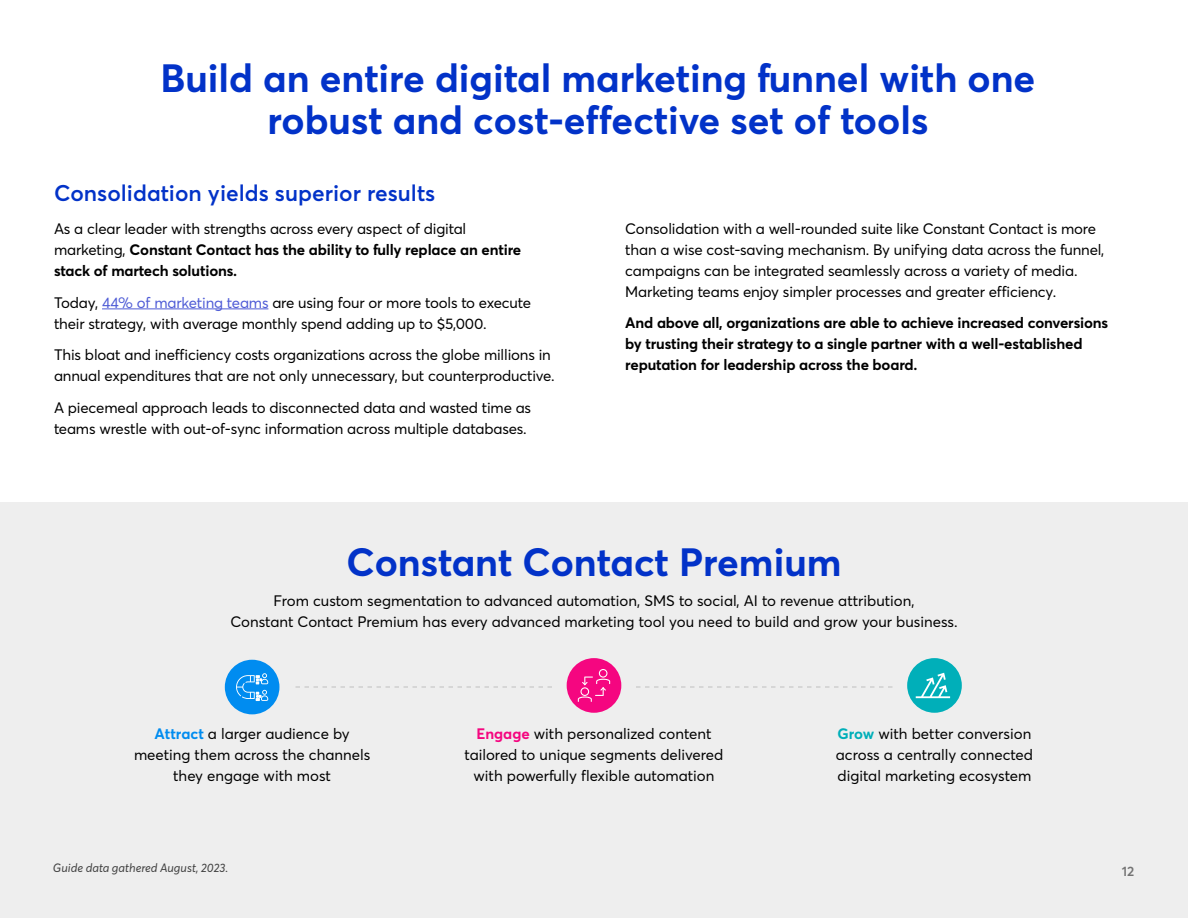
<style>
.page{position:relative;width:1188px;height:918px;background:#fff}
.page>*{position:absolute;margin:0;border:0;box-sizing:border-box;transform-origin:0 0}
.t1{font:700 39px/42px "CT Sans";color:#0232c8;text-align:center}
.t2{font:600 22.5px "CT Sans";color:#0232c8}
.t3{font:15px/21px "CT Sans";letter-spacing:-.01em;color:#000}
.t4{font:700 15px/21px "CT Sans";letter-spacing:-.01em;color:#000}
.t5{font:600 13.5px "CT Sans";color:#737373}
.t6{font:italic 12px "CT Sans";color:#404040}
.s1{font-weight:400}
.s2{color:#4f5cd6}
.s3{font-weight:700;color:#008cf0}
.s4{font-weight:700;color:#f50680}
.s5{font-weight:700;color:#00afb9}
</style>
<div class="page">
<hr style="left:102px;top:309px;width:166px;height:1px;background:#4f5cd6">
<div style="left:0;top:502px;width:1188px;height:416px;background:#eee"></div>
<div style="left:225px;top:660px;width:54px;height:54px;background:#008cf0;border-radius:50%"></div>
<svg style="left:236px;top:673px;width:32px;height:28px"></svg>
<div style="left:567px;top:658px;width:54px;height:55px;background:#f50680;border-radius:50%"></div>
<svg style="left:578px;top:669px;width:32px;height:33px"></svg>
<div style="left:907px;top:658px;width:55px;height:55px;background:#00afb9;border-radius:50%"></div>
<svg style="left:916px;top:673px;width:34px;height:25px"></svg>
<svg style="left:296px;top:687px;width:256px;height:1px"></svg>
<svg style="left:636px;top:687px;width:256px;height:1px"></svg>
<h1 class="t1" style="left:161px;top:56px;width:876px">Build an entire digital marketing funnel with one robust and cost-effective set of tools</h1>
<h2 class="t2" style="left:54px;top:177px;width:383px">Consolidation yields superior results</h2>
<p class="t4" style="left:54px;top:218px;width:469px"><span class="s1">As a clear leader with strengths across every aspect of digital marketing,</span> Constant Contact has the ability to fully replace an entire stack of martech solutions.</p>
<p class="t3" style="left:54px;top:291px;width:478px">Today, <span class="s2">44% of marketing teams</span> are using four or more tools to execute their strategy, with average monthly spend adding up to $5,000.</p>
<p class="t3" style="left:54px;top:344px;width:502px">This bloat and inefficiency costs organizations across the globe millions in annual expenditures that are not only unnecessary, but counterproductive.</p>
<p class="t3" style="left:54px;top:396px;width:479px">A piecemeal approach leads to disconnected data and wasted time as teams wrestle with out-of-sync information across multiple databases.</p>
<p class="t3" style="left:625px;top:218px;width:481px">Consolidation with a well-rounded suite like Constant Contact is more than a wise cost-saving mechanism. By unifying data across the funnel, campaigns can be integrated seamlessly across a variety of media.<br>Marketing teams enjoy simpler processes and greater efficiency.</p>
<p class="t4" style="left:625px;top:312px;width:484px">And above all, organizations are able to achieve increased conversions by trusting their strategy to a single partner with a well-established reputation for leadership across the board.</p>
<h1 class="t1" style="left:347px;top:539px;width:496px">Constant Contact Premium</h1>
<p class="t3" style="left:230px;top:589px;width:729px;text-align:center">From custom segmentation to advanced automation, SMS to social, AI to revenue attribution,<br>Constant Contact Premium has every advanced marketing tool you need to build and grow your business.</p>
<p class="t3" style="left:134px;top:723px;width:238px;text-align:center"><span class="s3">Attract</span> a larger audience by meeting them across the channels they engage with most</p>
<p class="t3" style="left:465px;top:723px;width:260px;text-align:center"><span class="s4">Engage</span> with personalized content tailored to unique segments delivered with powerfully flexible automation</p>
<p class="t3" style="left:836px;top:723px;width:199px;text-align:justify"><span class="s5">Grow</span> with better conversion across a centrally connected digital marketing ecosystem</p>
<p class="t6" style="left:53px;top:860px;width:177px">Guide data gathered August, 2023.</p>
<p class="t5" style="left:1122px;top:862px;width:14px">12</p>
</div>
